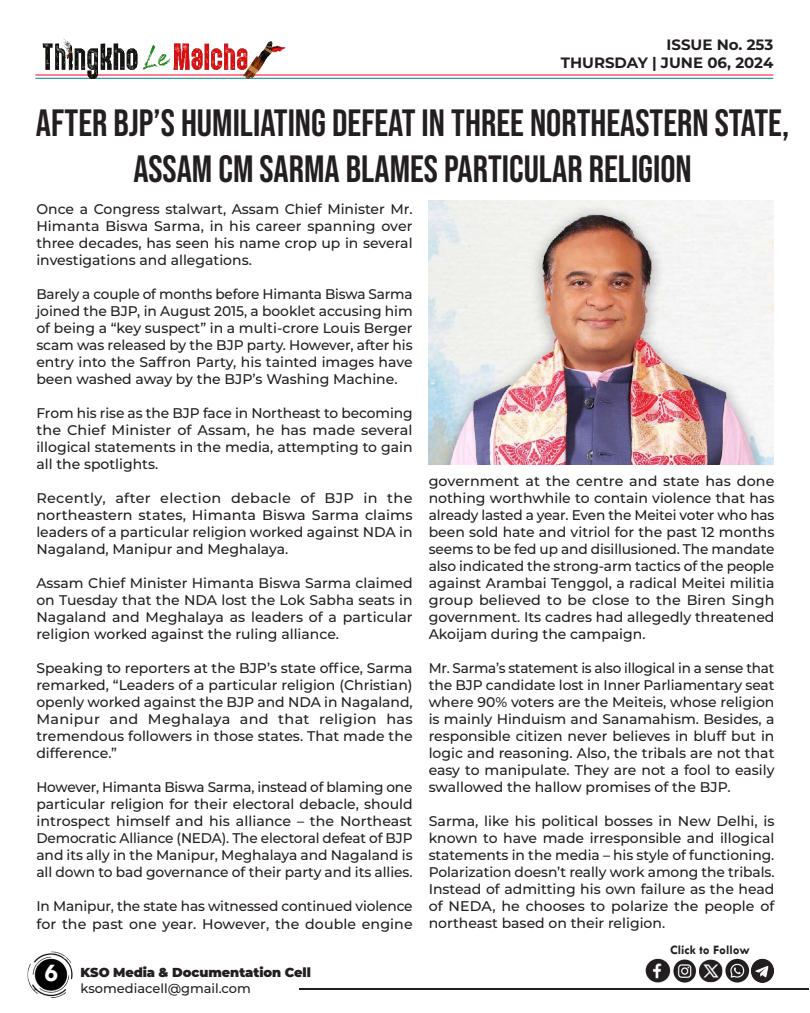
<style>
.page{position:relative;width:810px;height:1013px;background:#fff}
.page>*{position:absolute;margin:0;border:0;box-sizing:border-box;transform-origin:0 0}
.t1{font:38px/45.6px "Bebas Neue";color:#231f20;text-align:center}
.t2{font:700 26px "Tw Cen";color:#fff}
.t3{font:700 15px/18px "Montserrat";color:#231f20;text-align:right}
.t4{font:500 14px/17px "Montserrat";color:#231f20;text-align:justify}
.t5{font:900 13px "Montserrat";letter-spacing:-.005em;color:#231f20}
.t6{font:500 13px "Montserrat";color:#231f20}
.t7{font:700 13px "Tw Cen";color:#231f20}
</style>
<div class="page">
<hr style="left:299px;top:988px;width:509px;height:1px;background:#231f20">
<img style="left:27px;top:951px;width:46px;height:47px">
<hr style="left:35px;top:74px;width:738px;height:1px;background:#ff002d">
<hr style="left:35px;top:78px;width:738px;height:1px;background:#00848b">
<img style="left:35px;top:38px;width:254px;height:41px">
<img style="left:645px;top:958px;width:129px;height:25px">
<img style="left:429px;top:200px;width:345px;height:264px">
<p class="t3" style="left:561px;top:35px;width:214px">ISSUE No. 253<br>THURSDAY | JUNE 06, 2024</p>
<h1 class="t1" style="left:36px;top:100px;width:755px">AFTER BJP’S HUMILIATING DEFEAT IN THREE NORTHEASTERN STATE,<br>ASSAM CM SARMA BLAMES PARTICULAR RELIGION</h1>
<p class="t4" style="left:36px;top:200px;width:378px">Once a Congress stalwart, Assam Chief Minister Mr.<br>Himanta Biswa Sarma, in his career spanning over three decades, has seen his name crop up in several investigations and allegations.</p>
<p class="t4" style="left:36px;top:285px;width:378px">Barely a couple of months before Himanta Biswa Sarma joined the BJP, in August 2015, a booklet accusing him of being a “key suspect” in a multi-crore Louis Berger scam was released by the BJP party. However, after his entry into the Saffron Party, his tainted images have been washed away by the BJP’s Washing Machine.</p>
<p class="t4" style="left:36px;top:404px;width:378px">From his rise as the BJP face in Northeast to becoming the Chief Minister of Assam, he has made several illogical statements in the media, attempting to gain all the spotlights.</p>
<p class="t4" style="left:36px;top:489px;width:378px">Recently, after election debacle of BJP in the northeastern states, Himanta Biswa Sarma claims leaders of a particular religion worked against NDA in Nagaland, Manipur and Meghalaya.</p>
<p class="t4" style="left:36px;top:574px;width:378px">Assam Chief Minister Himanta Biswa Sarma claimed on Tuesday that the NDA lost the Lok Sabha seats in Nagaland and Meghalaya as leaders of a particular religion worked against the ruling alliance.</p>
<p class="t4" style="left:36px;top:659px;width:378px">Speaking to reporters at the BJP’s state office, Sarma remarked, “Leaders of a particular religion (Christian) openly worked against the BJP and NDA in Nagaland, Manipur and Meghalaya and that religion has tremendous followers in those states. That made the difference.”</p>
<p class="t4" style="left:36px;top:778px;width:378px">However, Himanta Biswa Sarma, instead of blaming one particular religion for their electoral debacle, should introspect himself and his alliance – the Northeast Democratic Alliance (NEDA). The electoral defeat of BJP and its ally in the Manipur, Meghalaya and Nagaland is all down to bad governance of their party and its allies.</p>
<p class="t4" style="left:36px;top:897px;width:378px">In Manipur, the state has witnessed continued violence for the past one year. However, the double engine</p>
<h2 class="t2" style="left:44px;top:957px;width:15px">6</h2>
<p class="t5" style="left:81px;top:962px;width:232px">KSO Media &amp; Documentation Cell</p>
<p class="t6" style="left:81px;top:978px;width:172px">ksomediacell@gmail.com</p>
<p class="t4" style="left:429px;top:472px;width:347px">government at the centre and state has done nothing worthwhile to contain violence that has already lasted a year. Even the Meitei voter who has been sold hate and vitriol for the past 12 months seems to be fed up and disillusioned. The mandate also indicated the strong-arm tactics of the people against Arambai Tenggol, a radical Meitei militia group believed to be close to the Biren Singh government. Its cadres had allegedly threatened Akoijam during the campaign.</p>
<p class="t4" style="left:429px;top:659px;width:347px">Mr. Sarma’s statement is also illogical in a sense that the BJP candidate lost in Inner Parliamentary seat where 90% voters are the Meiteis, whose religion is mainly Hinduism and Sanamahism. Besides, a responsible citizen never believes in bluff but in logic and reasoning. Also, the tribals are not that easy to manipulate. They are not a fool to easily swallowed the hallow promises of the BJP.</p>
<p class="t4" style="left:429px;top:812px;width:347px">Sarma, like his political bosses in New Delhi, is known to have made irresponsible and illogical statements in the media – his style of functioning.<br>Polarization doesn’t really work among the tribals.<br>Instead of admitting his own failure as the head of NEDA, he chooses to polarize the people of northeast based on their religion.</p>
<p class="t7" style="left:670px;top:942px;width:81px">Click to Follow</p>
</div>
